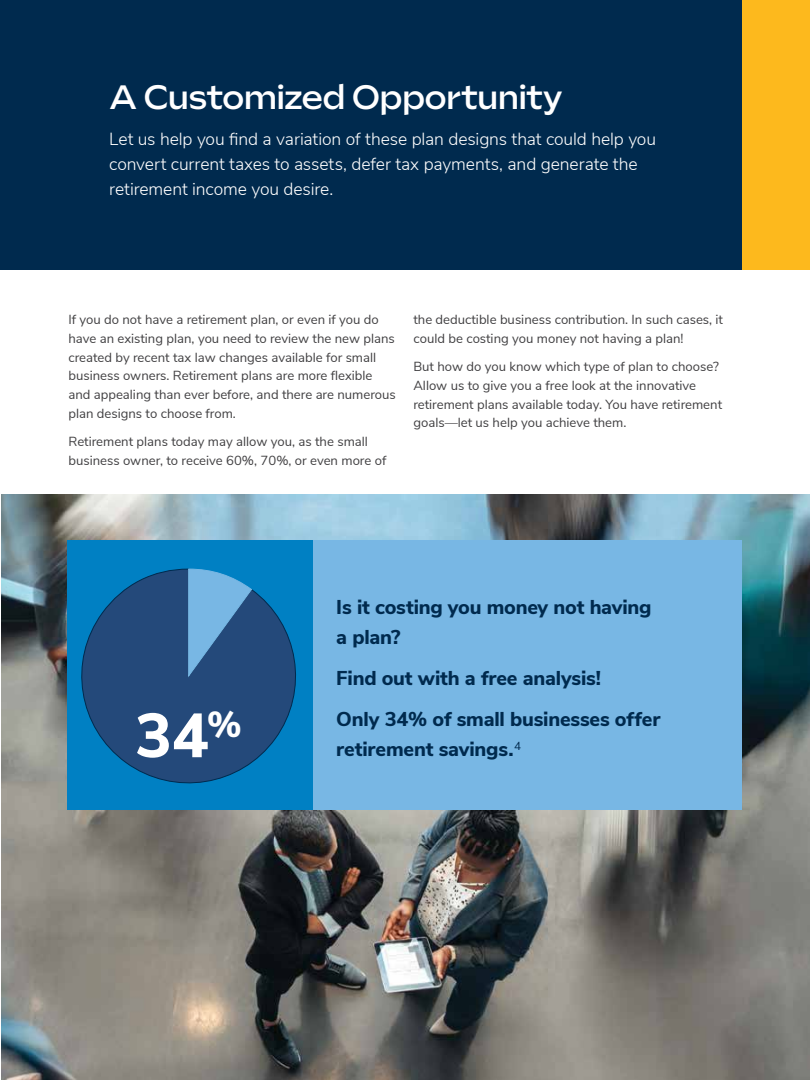
<style>
.page{position:relative;width:810px;height:1080px;background:#fff}
.page>*{position:absolute;margin:0;border:0;box-sizing:border-box;transform-origin:0 0}
.t1{font:800 62.12px "Nunito Sans";color:#fff}
.t2{font:300 33.75px "Sculpin Var Roman";letter-spacing:-.025em;color:#fff}
.t3{font:800 20px/30px "Nunito Sans";letter-spacing:-.01em;color:#002a4e}
.t4{font:300 17.5px/25px "Nunito Sans";letter-spacing:-.005em;color:#fff}
.t5{font:13.12px/18.8px "Nunito Sans";color:#414042}
</style>
<div class="page">
<img style="left:2px;top:494px;width:808px;height:586px">
<div style="left:67px;top:540px;width:247px;height:270px;background:#0080c3"></div>
<div style="left:314px;top:540px;width:428px;height:270px;background:#78b7e4"></div>
<svg style="left:81px;top:568px;width:215px;height:216px"></svg>
<svg style="left:188px;top:568px;width:64px;height:109px;background:#4e87b7"></svg>
<div style="left:0;top:0;width:742px;height:270px;background:#002a4e"></div>
<div style="left:742px;top:0;width:68px;height:270px;background:#fdb91d"></div>
<h2 class="t2" style="left:109px;top:78px;width:455px">A Customized Opportunity</h2>
<h3 class="t4" style="left:109px;top:126px;width:548px">Let us help you find a variation of these plan designs that could help you convert current taxes to assets, defer tax payments, and generate the retirement income you desire.</h3>
<p class="t5" style="left:68px;top:309px;width:329px">If you do not have a retirement plan, or even if you do have an existing plan, you need to review the new plans created by recent tax law changes available for small business owners. Retirement plans are more flexible and appealing than ever before, and there are numerous plan designs to choose from.</p>
<p class="t5" style="left:68px;top:431px;width:319px">Retirement plans today may allow you, as the small business owner, to receive 60%, 70%, or even more of</p>
<p class="t5" style="left:413px;top:309px;width:311px">the deductible business contribution. In such cases, it could be costing you money not having a plan!</p>
<p class="t5" style="left:413px;top:356px;width:310px">But how do you know which type of plan to choose?<br>Allow us to give you a free look at the innovative retirement plans available today. You have retirement goals—let us help you achieve them.</p>
<h1 class="t1" style="left:135px;top:690px;width:108px">34<sup>%</sup></h1>
<h3 class="t3" style="left:336px;top:591px;width:317px">Is it costing you money not having a plan?</h3>
<h3 class="t3" style="left:336px;top:656px;width:326px;line-height:41.2px">Find out with a free analysis!<br>Only 34% of small businesses offer</h3>
<h3 class="t3" style="left:336px;top:733px;width:186px">retirement savings.<sup>4</sup></h3>
</div>
